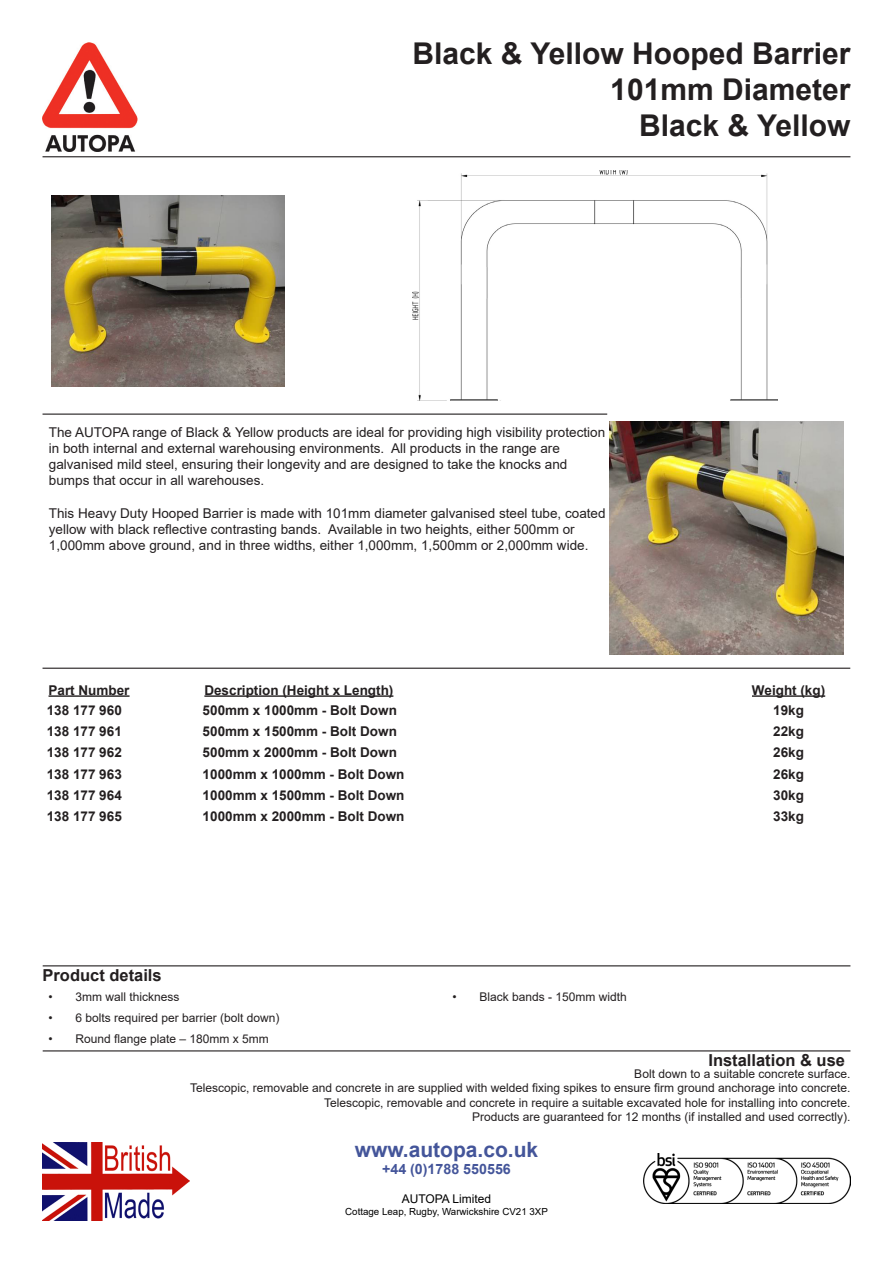
<style>
.page{position:relative;width:893px;height:1263px;background:#fff}
.page>*{position:absolute;margin:0;border:0;box-sizing:border-box;transform-origin:0 0}
.t1{font:700 30px "Arial";color:#231f20}
.t2{font:700 21px "Arial";color:#44559a}
.t3{font:700 16.5px "Arial";color:#231f20}
.t4{font:700 14.25px "Arial";color:#44559a}
.t5{font:13.5px/16.2px "Arial";color:#231f20}
.t6{font:700 13.5px "Arial";color:#231f20}
.t7{font:12px "Arial";color:#231f20}
.t8{font:12px "Arial";color:#000}
.t9{font:9.75px "Arial";color:#000}
</style>
<div class="page">
<img style="left:413px;top:170px;width:364px;height:231px">
<img style="left:644px;top:1154px;width:206px;height:49px">
<img style="left:43px;top:1143px;width:147px;height:77px">
<img style="left:42px;top:42px;width:95px;height:109px">
<hr style="left:43px;top:156px;width:807px;height:1px;background:#231f20">
<hr style="left:43px;top:414px;width:564px;height:1px;background:#231f20">
<img style="left:52px;top:196px;width:233px;height:191px">
<hr style="left:49px;top:695px;width:81px;height:2px;background:#231f20">
<hr style="left:204px;top:695px;width:189px;height:2px;background:#231f20">
<hr style="left:752px;top:695px;width:73px;height:2px;background:#231f20">
<img style="left:610px;top:422px;width:233px;height:232px">
<hr style="left:43px;top:668px;width:807px;height:1px;background:#231f20">
<hr style="left:43px;top:965px;width:807px;height:1px;background:#231f20">
<hr style="left:43px;top:1050px;width:807px;height:1px;background:#231f20">
<p class="t1" style="left:412px;top:33px;width:439px">Black &amp; Yellow Hooped Barrier</p>
<p class="t1" style="left:610px;top:69px;width:242px">101mm Diameter</p>
<p class="t1" style="left:639px;top:105px;width:213px">Black &amp; Yellow</p>
<p class="t5" style="left:49px;top:424px;width:558px">The AUTOPA range of Black &amp; Yellow products are ideal for providing high visibility protection in both internal and external warehousing environments. All products in the range are galvanised mild steel, ensuring their longevity and are designed to take the knocks and bumps that occur in all warehouses.</p>
<p class="t5" style="left:49px;top:505px;width:558px">This Heavy Duty Hooped Barrier is made with 101mm diameter galvanised steel tube, coated yellow with black reflective contrasting bands. Available in two heights, either 500mm or<br>1,000mm above ground, and in three widths, either 1,000mm, 1,500mm or 2,000mm wide.</p>
<p class="t6" style="left:49px;top:680px;width:83px">Part Number</p>
<p class="t6" style="left:204px;top:680px;width:191px">Description (Height x Length)</p>
<p class="t6" style="left:752px;top:680px;width:75px">Weight (kg)</p>
<p class="t6" style="left:47px;top:700px;width:77px">138 177 960</p>
<p class="t6" style="left:203px;top:700px;width:196px">500mm x 1000mm - Bolt Down</p>
<p class="t6" style="left:773px;top:700px;width:32px">19kg</p>
<p class="t6" style="left:47px;top:722px;width:77px">138 177 961</p>
<p class="t6" style="left:203px;top:722px;width:196px">500mm x 1500mm - Bolt Down</p>
<p class="t6" style="left:773px;top:722px;width:32px">22kg</p>
<p class="t6" style="left:47px;top:743px;width:77px">138 177 962</p>
<p class="t6" style="left:203px;top:743px;width:196px">500mm x 2000mm - Bolt Down</p>
<p class="t6" style="left:773px;top:743px;width:32px">26kg</p>
<p class="t6" style="left:47px;top:764px;width:77px">138 177 963</p>
<p class="t6" style="left:203px;top:764px;width:203px">1000mm x 1000mm - Bolt Down</p>
<p class="t6" style="left:773px;top:764px;width:32px">26kg</p>
<p class="t6" style="left:47px;top:785px;width:77px">138 177 964</p>
<p class="t6" style="left:203px;top:785px;width:203px">1000mm x 1500mm - Bolt Down</p>
<p class="t6" style="left:773px;top:785px;width:32px">30kg</p>
<p class="t6" style="left:47px;top:807px;width:77px">138 177 965</p>
<p class="t6" style="left:203px;top:807px;width:203px">1000mm x 2000mm - Bolt Down</p>
<p class="t6" style="left:773px;top:807px;width:32px">33kg</p>
<p class="t3" style="left:43px;top:963px;width:121px">Product details</p>
<p class="t7" style="left:49px;top:989px;width:133px">• 3mm wall thickness</p>
<p class="t7" style="left:452px;top:989px;width:176px">• Black bands - 150mm width</p>
<p class="t7" style="left:49px;top:1009px;width:233px">• 6 bolts required per barrier (bolt down)</p>
<p class="t7" style="left:49px;top:1030px;width:222px">• Round flange plate – 180mm x 5mm</p>
<p class="t3" style="left:708px;top:1048px;width:138px">Installation &amp; use</p>
<p class="t7" style="left:634px;top:1065px;width:218px">Bolt down to a suitable concrete surface.</p>
<p class="t7" style="left:190px;top:1080px;width:662px">Telescopic, removable and concrete in are supplied with welded fixing spikes to ensure firm ground anchorage into concrete.</p>
<p class="t7" style="left:324px;top:1094px;width:528px">Telescopic, removable and concrete in require a suitable excavated hole for installing into concrete.</p>
<p class="t7" style="left:472px;top:1108px;width:380px">Products are guaranteed for 12 months (if installed and used correctly).</p>
<p class="t2" style="left:355px;top:1135px;width:185px">www.autopa.co.uk</p>
<p class="t4" style="left:382px;top:1159px;width:130px">+44 (0)1788 550556</p>
<p class="t8" style="left:402px;top:1190px;width:91px">AUTOPA Limited</p>
<p class="t9" style="left:345px;top:1204px;width:204px">Cottage Leap, Rugby, Warwickshire CV21 3XP</p>
</div>
